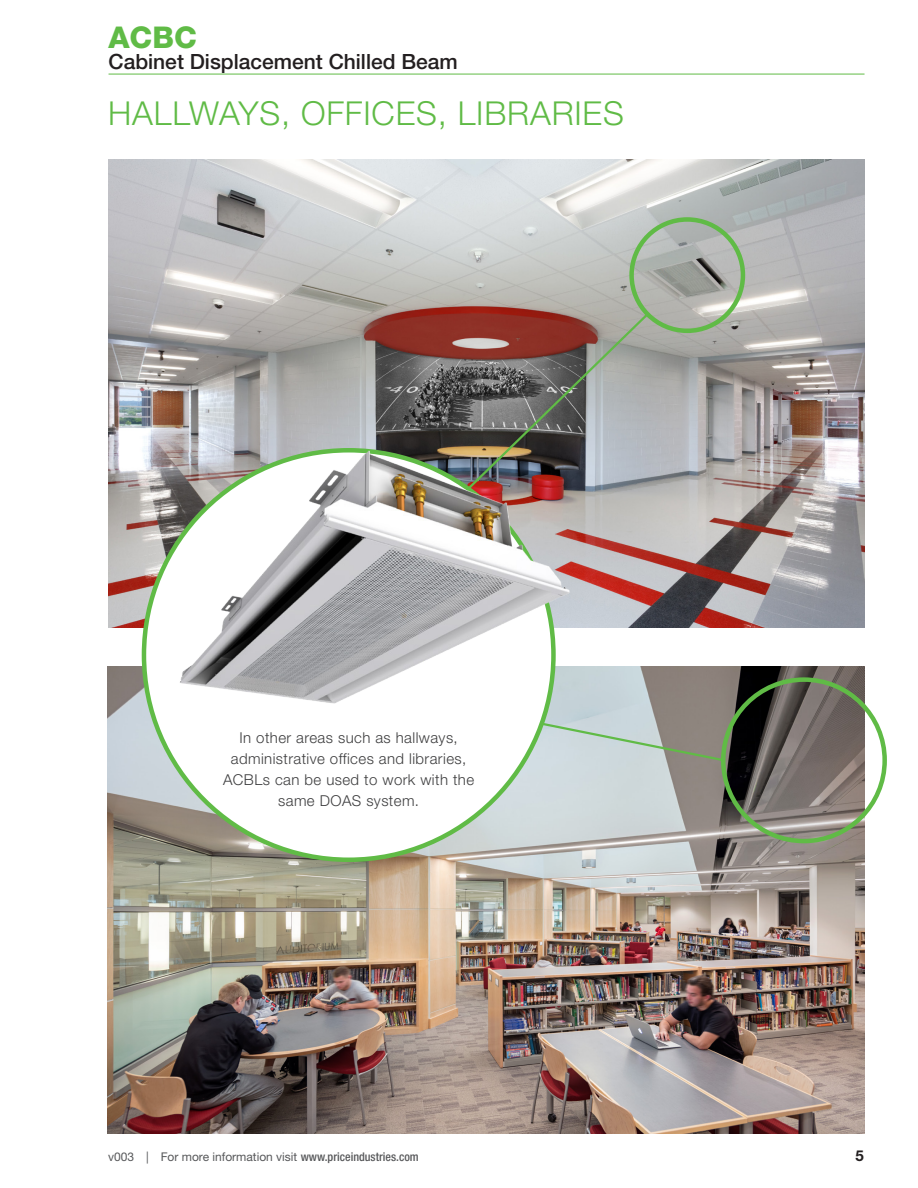
<style>
.page{position:relative;width:918px;height:1188px;background:#fff}
.page>*{position:absolute;margin:0;border:0;box-sizing:border-box;transform-origin:0 0}
.Special-Heading_2{font:300 33px "Helvetica Neue LT Std";letter-spacing:.025em;color:#60bb46}
.t1{font:800 30px "Helvetica Neue LT Std";color:#60bb46}
.t2{font:500 21px "Helvetica Neue LT Std";color:#231f20}
.Special-Body{font:300 15px/21px "Helvetica Neue LT Std";letter-spacing:.03em;color:#3e3e3f;text-align:center}
.t3{font:700 15px "Helvetica Neue LT Std";color:#231f20}
.t4{font:12px "Helvetica Neue LT Std";color:#57585a}
.s1{font-weight:500;font-stretch:condensed}
</style>
<div class="page">
<img style="left:108px;top:667px;width:757px;height:467px">
<img style="left:108px;top:160px;width:757px;height:467px">
<div style="left:629px;top:217px;width:116px;height:116px;border:4px solid #60bb46;border-radius:50%"></div>
<div style="left:721px;top:677px;width:166px;height:166px;border:4px solid #60bb46;border-radius:50%"></div>
<svg style="left:449px;top:311px;width:202px;height:197px;background:#8e7e7b"></svg>
<svg style="left:523px;top:711px;width:204px;height:52px;background:#afb8b1"></svg>
<div style="left:144px;top:450px;width:409px;height:410px;background:#fff;border-radius:50%"></div>
<img style="left:163px;top:428px;width:428px;height:301px">
<hr style="left:109px;top:74px;width:756px;height:1px;background:#60bb46">
<h2 class="t1" style="left:109px;top:20px;width:90px">ACBC</h2>
<h3 class="t2" style="left:109px;top:49px;width:351px">Cabinet Displacement Chilled Beam</h3>
<p class="Special-Heading_2" style="left:108px;top:93px;width:517px">HALLWAYS, OFFICES, LIBRARIES</p>
<p class="Special-Body" style="left:223px;top:727px;width:253px">In other areas such as hallways, administrative offices and libraries,<br>ACBLs can be used to work with the same DOAS system.</p>
<p class="t4" style="left:108px;top:1150px;width:312px">v003 | For more information visit <span class="s1">www.priceindustries.com</span></p>
<p class="t3" style="left:856px;top:1146px;width:10px">5</p>
</div>
